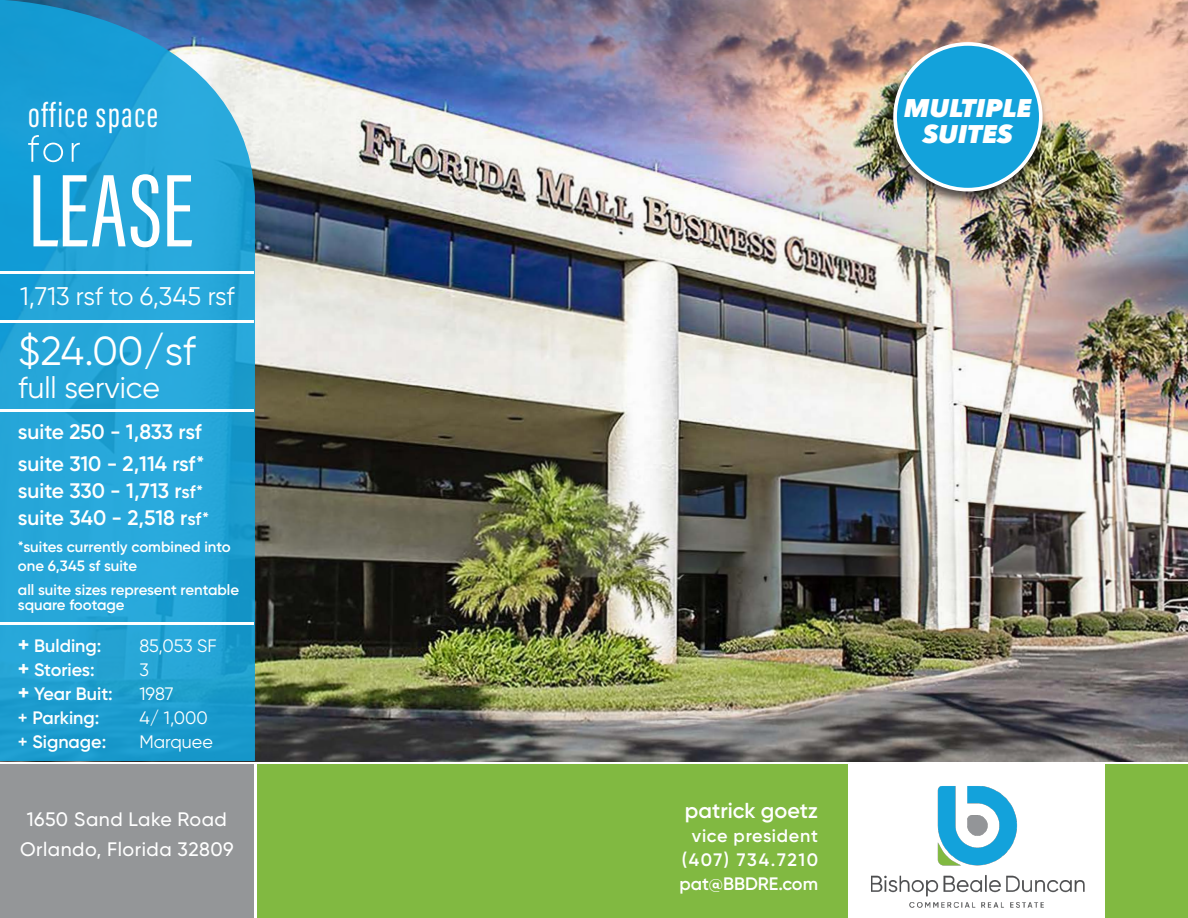
<style>
.page{position:relative;width:1188px;height:918px;background:#fff}
.page>*{position:absolute;margin:0;border:0;box-sizing:border-box;transform-origin:0 0}
.t1{font:106.5px "Acumin Pro Extra Cond";letter-spacing:.01em;color:#fff}
.t2{font:40.5px "Gilroy";color:#fff}
.t3{font:36px "Acumin Pro Extra Cond";letter-spacing:.04em;color:#fff}
.t4{font:30px "Gilroy";color:#fff}
.t5{font:25.5px "Gilroy";letter-spacing:-.01em;color:#fff}
.t6{font:italic 800 25.5px "Avenir Next";color:#fff}
.t7{font:600 21.6px "Gilroy";color:#fff}
.t8{font:600 21px "Gilroy";letter-spacing:-.005em;color:#fff}
.t9{font:500 19.5px/30px "Gilroy";letter-spacing:.025em;color:#fff;text-align:center}
.t10{font:600 18px "Gilroy";color:#fff}
.t11{font:18px "Gilroy";color:#fff}
.t12{font:600 18px "Gilroy";letter-spacing:.04em;color:#fff}
.t13{font:600 18px "Gilroy";letter-spacing:.09em;color:#fff}
.t14{font:600 15px/19.5px "Gilroy";color:#fff}
.s1{font-size:18px}
.s2{font-weight:700;font-size:21px}
</style>
<div class="page">
<img style="left:255px;top:0;width:933px;height:761px">
<svg style="left:0;top:0;width:255px;height:761px;background:#27a2d5"></svg>
<div style="left:0;top:765px;width:254px;height:153px;background:#949698"></div>
<img style="left:871px;top:786px;width:214px;height:122px">
<div style="left:257px;top:765px;width:591px;height:153px;background:#81b941"></div>
<div style="left:1106px;top:765px;width:82px;height:153px;background:#81b941"></div>
<hr style="left:0;top:321px;width:254px;height:2px;background:#fff">
<hr style="left:0;top:410px;width:254px;height:2px;background:#fff">
<hr style="left:0;top:623px;width:254px;height:2px;background:#fff">
<hr style="left:0;top:272px;width:254px;height:2px;background:#fff">
<svg style="left:28px;top:135px;width:52px;height:27px"></svg>
<div style="left:884px;top:40px;width:165px;height:166px;background:#231f20;opacity:.75"></div>
<div style="left:895px;top:44px;width:146px;height:146px;background:#13a2db;border-radius:50%"></div>
<div style="left:893px;top:42px;width:150px;height:149px;border:4px solid #fff;border-radius:50%"></div>
<p class="t3" style="left:28px;top:93px;width:131px">office space</p>
<p class="t1" style="left:28px;top:147px;width:166px">LEASE</p>
<p class="t5" style="left:20px;top:280px;width:216px">1,713 rsf to 6,345 rsf</p>
<p class="t2" style="left:18px;top:326px;width:179px">$24.00/sf</p>
<p class="t4" style="left:18px;top:369px;width:143px">full service</p>
<p class="t8" style="left:18px;top:419px;width:185px">suite 250 - 1,833 rsf</p>
<p class="t8" style="left:18px;top:450px;width:188px">suite 310 - 2,114 rsf*</p>
<p class="t8" style="left:18px;top:477px;width:187px">suite 330 - 1,713 r<span class="s1">sf*</span></p>
<p class="t8" style="left:18px;top:504px;width:193px">suite 340 - 2,518 r<span class="s1">sf*</span></p>
<p class="t14" style="left:18px;top:537px;width:214px">*suites currently combined into one 6,345 sf suite</p>
<p class="t14" style="left:18px;top:582px;width:223px;line-height:15px">all suite sizes represent rentable square footage</p>
<p class="t10" style="left:18px;top:635px;width:85px"><span class="s2">+</span> Bulding:</p>
<p class="t11" style="left:139px;top:635px;width:79px">85,053 SF</p>
<p class="t10" style="left:18px;top:659px;width:78px"><span class="s2">+</span> Stories:</p>
<p class="t11" style="left:139px;top:659px;width:11px">3</p>
<p class="t10" style="left:18px;top:683px;width:96px"><span class="s2">+</span> Year Buit:</p>
<p class="t11" style="left:139px;top:683px;width:36px">1987</p>
<p class="t10" style="left:18px;top:707px;width:83px">+ Parking:</p>
<p class="t11" style="left:139px;top:707px;width:70px">4/ 1,000</p>
<p class="t10" style="left:18px;top:731px;width:90px">+ Signage:</p>
<p class="t11" style="left:139px;top:731px;width:75px">Marquee</p>
<p class="t9" style="left:20px;top:804px;width:215px">1650 Sand Lake Road<br>Orlando, Florida 32809</p>
<p class="t6" style="left:904px;top:93px;width:129px">MULTIPLE</p>
<p class="t6" style="left:923px;top:118px;width:91px">SUITES</p>
<p class="t7" style="left:685px;top:797px;width:135px">patrick goetz</p>
<p class="t12" style="left:692px;top:825px;width:128px">vice president</p>
<p class="t13" style="left:682px;top:849px;width:138px">(407) 734.7210</p>
<p class="t10" style="left:679px;top:873px;width:140px">pat@BBDRE.com</p>
</div>
